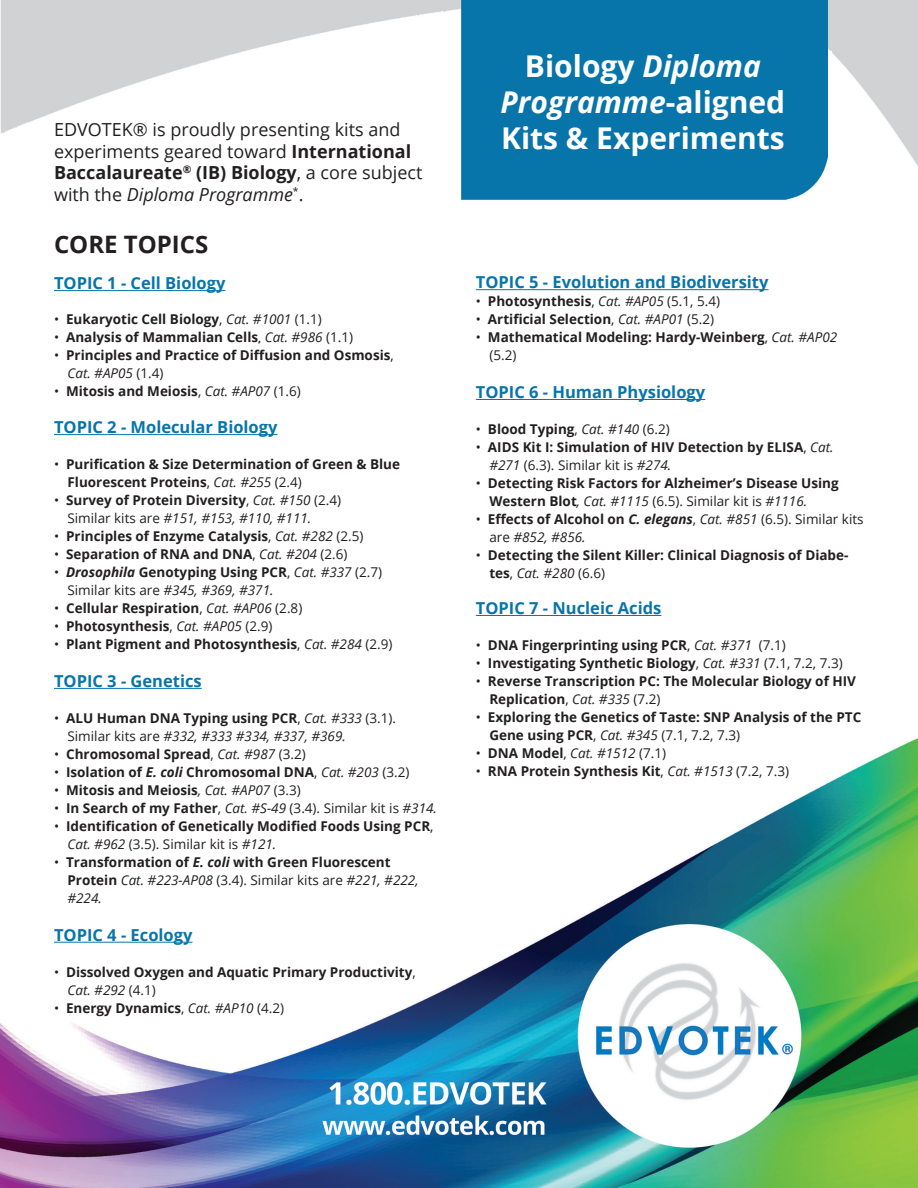
<style>
.page{position:relative;width:918px;height:1188px;background:#fff}
.page>*{position:absolute;margin:0;border:0;box-sizing:border-box;transform-origin:0 0}
.Body_1{font:700 30px/36px "Open Sans";color:#fff}
.Body_1-2{font:700 24px "Open Sans";color:#231f20}
.Body_1-3{font:18px "Open Sans";color:#231f20}
.Body_1-4{font:700 18px "Open Sans";color:#231f20}
.Body_1-5{font:italic 18px "Open Sans";color:#231f20}
.Body_1-6{font:700 16.5px "Open Sans";color:#0775aa}
.Body_1-7{font:700 13.5px/18px "Open Sans";color:#231f20}
.Body_1-8{font:italic 13.5px/18px "Open Sans";color:#231f20}
.Body_1-9{font:13.5px/18px "Open Sans";color:#231f20}
.s1{font-weight:700}
.s2{font-weight:400}
.s3{font-style:normal}
.s4{font-weight:400;font-style:italic}
.s5{font-size:10.5px}
.s6{font-style:italic}
.s7{font-weight:700;font-style:normal}
.s8{font-weight:700;font-style:italic}
</style>
<div class="page">
<img style="left:0;top:0;width:918px;height:1188px">
<hr style="left:54px;top:290px;width:172px;height:1px;background:#0775aa">
<hr style="left:54px;top:434px;width:224px;height:1px;background:#0775aa">
<hr style="left:54px;top:688px;width:148px;height:1px;background:#0775aa">
<hr style="left:54px;top:942px;width:139px;height:1px;background:#0775aa">
<hr style="left:476px;top:289px;width:293px;height:1px;background:#0775aa">
<hr style="left:476px;top:399px;width:229px;height:1px;background:#0775aa">
<hr style="left:476px;top:615px;width:185px;height:1px;background:#0775aa">
<p class="Body_1-3" style="left:54px;top:117px;width:348px">EDVOTEK® is proudly presenting kits and</p>
<p class="Body_1-3" style="left:54px;top:139px;width:359px">experiments geared toward <span class="s1">International</span></p>
<p class="Body_1-4" style="left:54px;top:160px;width:370px">Baccalaureate<sup>®</sup> (IB) Biology<span class="s2">, a core subject</span></p>
<p class="Body_1-5" style="left:54px;top:182px;width:251px"><span class="s3">with the</span> Diploma Programme<sup>*</sup><span class="s3">.</span></p>
<p class="Body_1-2" style="left:54px;top:228px;width:156px">CORE TOPICS</p>
<p class="Body_1-6" style="left:54px;top:272px;width:173px">TOPIC 1 - Cell Biology</p>
<p class="Body_1-7" style="left:54px;top:309px;width:269px"><span class="s2">•</span> Eukaryotic Cell Biology<span class="s2">,</span> <span class="s4">Cat. #1001</span> <span class="s2">(1.1)</span></p>
<p class="Body_1-7" style="left:54px;top:327px;width:301px"><span class="s2">•</span> Analysis of Mammalian Cells<span class="s5">,</span> <span class="s4">Cat. #986</span> <span class="s2">(1.1)</span></p>
<p class="Body_1-7" style="left:54px;top:345px;width:341px"><span class="s2">•</span> Principles and Practice of Diffusion and Osmosis<span class="s2">,</span></p>
<p class="Body_1-8" style="left:68px;top:363px;width:98px">Cat. #AP05 <span class="s3">(1.4)</span></p>
<p class="Body_1-7" style="left:54px;top:381px;width:248px"><span class="s2">•</span> Mitosis and Meiosis<span class="s2">,</span> <span class="s4">Cat. #AP07</span> <span class="s2">(1.6)</span></p>
<p class="Body_1-6" style="left:54px;top:416px;width:225px">TOPIC 2 - Molecular Biology</p>
<p class="Body_1-7" style="left:54px;top:455px;width:348px"><span class="s2">•</span> Purification &amp; Size Determination of Green &amp; Blue</p>
<p class="Body_1-7" style="left:68px;top:473px;width:236px">Fluorescent Proteins<span class="s2">,</span> <span class="s4">Cat. #255</span> <span class="s2">(2.4)</span></p>
<p class="Body_1-7" style="left:54px;top:491px;width:289px"><span class="s2">•</span> Survey of Protein Diversity<span class="s2">,</span> <span class="s4">Cat. #150</span> <span class="s2">(2.4)</span></p>
<p class="Body_1-8" style="left:68px;top:509px;width:245px"><span class="s3">Similar kits are</span> #151, #153, #110, #111.</p>
<p class="Body_1-7" style="left:54px;top:527px;width:311px"><span class="s2">•</span> Principles of Enzyme Catalysis<span class="s2">,</span> <span class="s4">Cat. #282</span> <span class="s2">(2.5)</span></p>
<p class="Body_1-7" style="left:54px;top:545px;width:295px"><span class="s2">•</span> Separation of RNA and DNA<span class="s2">,</span> <span class="s4">Cat. #204</span> <span class="s2">(2.6)</span></p>
<p class="Body_1-7" style="left:54px;top:563px;width:330px"><span class="s2">•</span> <span class="s6">Drosophila</span> Genotyping Using PCR<span class="s2">,</span> <span class="s4">Cat. #337</span> <span class="s2">(2.7)</span></p>
<p class="Body_1-8" style="left:68px;top:581px;width:208px"><span class="s3">Similar kits are</span> #345, #369, #371.</p>
<p class="Body_1-7" style="left:54px;top:599px;width:250px"><span class="s2">•</span> Cellular Respiration<span class="s2">,</span> <span class="s4">Cat. #AP06</span> <span class="s2">(2.8)</span></p>
<p class="Body_1-7" style="left:54px;top:617px;width:220px"><span class="s2">•</span> Photosynthesis<span class="s2">,</span> <span class="s4">Cat. #AP05</span> <span class="s2">(2.9)</span></p>
<p class="Body_1-7" style="left:54px;top:635px;width:340px"><span class="s2">•</span> Plant Pigment and Photosynthesis<span class="s2">,</span> <span class="s4">Cat. #284</span> <span class="s2">(2.9)</span></p>
<p class="Body_1-6" style="left:54px;top:670px;width:149px">TOPIC 3 - Genetics</p>
<p class="Body_1-7" style="left:54px;top:709px;width:344px"><span class="s2">•</span> ALU Human DNA Typing using PCR<span class="s2">,</span> <span class="s4">Cat. #333</span> <span class="s2">(3.1).</span></p>
<p class="Body_1-8" style="left:68px;top:727px;width:280px"><span class="s3">Similar kits are</span> #332, #333 #334, #337, #369.</p>
<p class="Body_1-7" style="left:54px;top:745px;width:253px"><span class="s2">•</span> Chromosomal Spread<span class="s2">,</span> <span class="s4">Cat. #987</span> <span class="s2">(3.2)</span></p>
<p class="Body_1-7" style="left:54px;top:763px;width:357px"><span class="s2">•</span> Isolation of <span class="s6">E. coli</span> Chromosomal DNA<span class="s2">,</span> <span class="s4">Cat. #203</span> <span class="s2">(3.2)</span></p>
<p class="Body_1-7" style="left:54px;top:781px;width:248px"><span class="s2">•</span> Mitosis and Meiosis<span class="s4">, Cat. #AP07</span> <span class="s2">(3.3)</span></p>
<p class="Body_1-9" style="left:54px;top:799px;width:385px">• <span class="s1">In Search of my Father</span>, <span class="s6">Cat. #S-49</span> (3.4). Similar kit is <span class="s6">#314.</span></p>
<p class="Body_1-7" style="left:54px;top:817px;width:381px"><span class="s2">•</span> Identification of Genetically Modified Foods Using PCR<span class="s2">,</span></p>
<p class="Body_1-9" style="left:68px;top:835px;width:210px"><span class="s6">Cat. #962</span> (3.5). Similar kit is <span class="s6">#121.</span></p>
<p class="Body_1-7" style="left:54px;top:853px;width:338px"><span class="s2">•</span> Transformation of <span class="s6">E. coli</span> with Green Fluorescent</p>
<p class="Body_1-8" style="left:68px;top:871px;width:353px"><span class="s7">Protein</span> Cat. #223-AP08 <span class="s3">(3.4). Similar kits are</span> #221, #222, #224.</p>
<p class="Body_1-6" style="left:54px;top:923px;width:140px">TOPIC 4 - Ecology</p>
<p class="Body_1-7" style="left:68px;top:963px;width:350px;text-indent:-14px"><span class="s2">•</span> Dissolved Oxygen and Aquatic Primary Productivity<span class="s2">,<br></span><span class="s4">Cat. #292</span> <span class="s2">(4.1)</span></p>
<p class="Body_1-7" style="left:54px;top:999px;width:232px"><span class="s2">•</span> Energy Dynamics<span class="s2">,</span> <span class="s4">Cat. #AP10</span> <span class="s2">(4.2)</span></p>
<p class="Body_1" style="left:525px;top:47px;width:237px">Biology <span class="s6">Diploma</span></p>
<p class="Body_1" style="left:501px;top:83px;width:286px"><span class="s6">Programme</span>-aligned<br>Kits &amp; Experiments</p>
<p class="Body_1-6" style="left:476px;top:271px;width:294px">TOPIC 5 - Evolution and Biodiversity</p>
<p class="Body_1-7" style="left:476px;top:292px;width:246px"><span class="s2">•</span> Photosynthesis<span class="s2">,</span> <span class="s4">Cat. #AP05</span> <span class="s2">(5.1, 5.4)</span></p>
<p class="Body_1-7" style="left:476px;top:310px;width:240px"><span class="s2">•</span> Artificial Selection<span class="s2">,</span> <span class="s4">Cat. #AP01</span> <span class="s2">(5.2)</span></p>
<p class="Body_1-7" style="left:489px;top:328px;width:349px;text-indent:-14px"><span class="s2">•</span> Mathematical Modeling: Hardy-Weinberg<span class="s2">,</span> <span class="s4">Cat. #AP02 </span><span class="s2">(5.2)</span></p>
<p class="Body_1-6" style="left:476px;top:381px;width:231px">TOPIC 6 - Human Physiology</p>
<p class="Body_1-7" style="left:476px;top:420px;width:195px"><span class="s2">•</span> Blood Typing<span class="s2">,</span> <span class="s4">Cat. #140</span> <span class="s2">(6.2)</span></p>
<p class="Body_1-7" style="left:489px;top:438px;width:346px;text-indent:-14px"><span class="s2">•</span> AIDS Kit I: Simulation of HIV Detection by ELISA<span class="s2">,</span> <span class="s4">Cat. #271</span> <span class="s2">(6.3). Similar kit is</span> <span class="s4">#274.</span></p>
<p class="Body_1-7" style="left:489px;top:474px;width:351px;text-indent:-14px"><span class="s2">•</span> Detecting Risk Factors for Alzheimer’s Disease Using<br>Western Blot<span class="s4">, Cat. #1115</span> <span class="s2">(6.5). Similar kit is</span> <span class="s4">#1116.</span></p>
<p class="Body_1-9" style="left:489px;top:510px;width:376px;text-indent:-14px">• <span class="s1">Effects of Alcohol on</span> <span class="s8">C. elegans</span>, <span class="s6">Cat. #851</span> (6.5). Similar kits are <span class="s6">#852, #856.</span></p>
<p class="Body_1-7" style="left:489px;top:546px;width:361px;text-indent:-14px"><span class="s2">•</span> Detecting the Silent Killer: Clinical Diagnosis of Diabe&shy;tes<span class="s2">,</span> <span class="s4">Cat. #280</span> <span class="s2">(6.6)</span></p>
<p class="Body_1-6" style="left:476px;top:597px;width:187px">TOPIC 7 - Nucleic Acids</p>
<p class="Body_1-7" style="left:476px;top:636px;width:312px"><span class="s2">•</span> DNA Fingerprinting using PCR<span class="s2">,</span> <span class="s4">Cat. #371</span> <span class="s2">(7.1)</span></p>
<p class="Body_1-7" style="left:476px;top:654px;width:368px"><span class="s2">•</span> Investigating Synthetic Biology<span class="s2">,</span> <span class="s4">Cat. #331</span> <span class="s2">(7.1, 7.2, 7.3)</span></p>
<p class="Body_1-7" style="left:489px;top:672px;width:368px;text-indent:-14px"><span class="s2">•</span> Reverse Transcription PC: The Molecular Biology of HIV<br>Replication<span class="s2">,</span> <span class="s4">Cat. #335</span> <span class="s2">(7.2)</span></p>
<p class="Body_1-7" style="left:489px;top:708px;width:373px;text-indent:-14px"><span class="s2">•</span> Exploring the Genetics of Taste: SNP Analysis of the PTC<br>Gene using PCR<span class="s2">,</span> <span class="s4">Cat. #345</span> <span class="s2">(7.1, 7.2, 7.3)</span></p>
<p class="Body_1-8" style="left:476px;top:744px;width:192px"><span class="s3">•</span> <span class="s7">DNA Model</span><span class="s3">,</span> Cat. #1512 <span class="s3">(7.1)</span></p>
<p class="Body_1-7" style="left:476px;top:762px;width:315px"><span class="s2">•</span> RNA Protein Synthesis Kit<span class="s2">,</span> <span class="s4">Cat. #1513</span> <span class="s2">(7.2, 7.3)</span></p>
</div>
